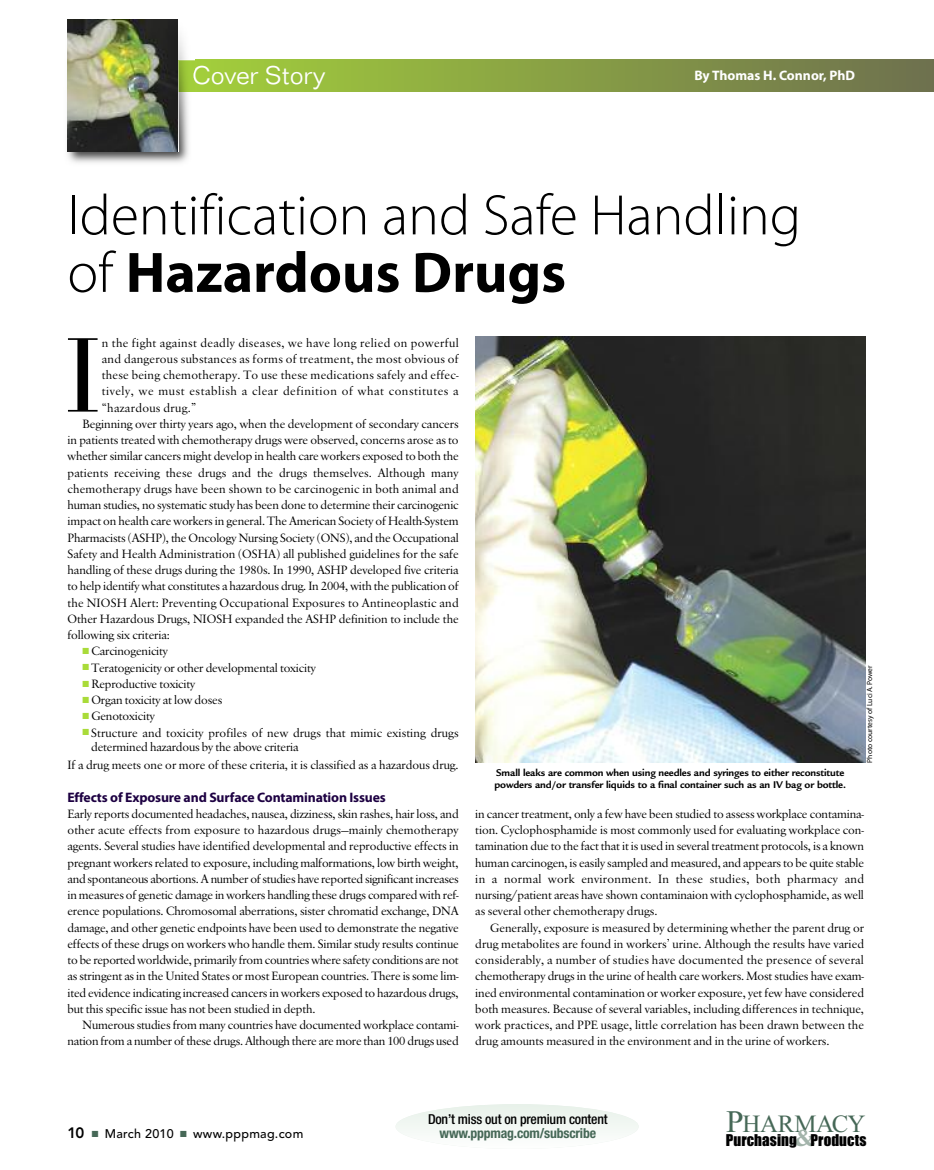
<style>
.page{position:relative;width:934px;height:1170px;background:#fff}
.page>*{position:absolute;margin:0;border:0;box-sizing:border-box;transform-origin:0 0}
.t1{font:104.25px "Bauer Bodoni";color:#000}
.t2{font:300 57.5px/57.5px "Myriad Pro";color:#000}
.t3{font:300 25px "Folio BT";color:#fff}
.t4{font:24.75px "Times New Roman";letter-spacing:-.01em;color:#466857}
.t5{font:15px "Impact";letter-spacing:.005em;color:#000}
.t6{font:700 13.75px "Myriad Pro";letter-spacing:-.01em;color:#1d0042}
.t7{font:500 condensed 13.75px "Helvetica Neue";letter-spacing:-.015em;color:#000}
.t8{font:700 condensed 13.75px "Helvetica Neue";letter-spacing:-.015em;color:#466857}
.t9{font:700 13.75px "Myriad Pro";color:#fff}
.t10{font:12.5px/16.2px "Sabon";letter-spacing:-.005em;color:#000;text-align:justify}
.t11{font:12.5px "Sabon";letter-spacing:.015em;color:#000}
.t12{font:12.5px "Sabon";letter-spacing:.02em;color:#000}
.t13{font:12.5px "Sabon";letter-spacing:.03em;color:#000}
.t14{font:12.5px "Sabon";letter-spacing:.045em;color:#000}
.t15{font:500 12.5px "Avenir";letter-spacing:.02em;color:#000}
.t16{font:12.5px "Sabon";letter-spacing:.025em;color:#000}
.t17{font:700 10.62px/11.2px "Legacy Sans";letter-spacing:-.01em;color:#000}
.t18{font:7.5px "Myriad Pro";letter-spacing:-.005em;color:#000}
.s1{font-weight:700}
.s2{color:#a9db39}
.s3{font-weight:800;font-size:15px}
.s4{color:#466857}
.s5{font-size:31.38px}
.s6{font-family:"Garamond";font-weight:700;font-size:26.75px;color:#a3b4ab}
</style>
<div class="page">
<svg style="left:194px;top:59px;width:740px;height:33px;background:#889f44"></svg>
<div style="left:396px;top:1104px;width:242px;height:45px;background:#f2f8f3;border-radius:50%"></div>
<img style="left:67px;top:19px;width:122px;height:144px">
<img style="left:179px;top:59px;width:15px;height:33px">
<svg style="left:193px;top:68px;width:1px;height:15px"></svg>
<img style="left:68px;top:19px;width:111px;height:133px">
<img style="left:475px;top:337px;width:390px;height:425px">
<h3 class="t3" style="left:192px;top:67px;width:135px">Cover Story</h3>
<p class="t9" style="left:694px;top:71px;width:162px">By Thomas H. Connor, PhD</p>
<h2 class="t2" style="left:68px;top:191px;width:735px">Identification and Safe Handling of <span class="s1">Hazardous Drugs</span></h2>
<h1 class="t1" style="left:65px;top:338px;width:36px">I</h1>
<p class="t13" style="left:102px;top:337px;width:358px">n the fight against deadly diseases, we have long relied on powerful</p>
<p class="t12" style="left:102px;top:354px;width:358px">and dangerous substances as forms of treatment, the most obvious of</p>
<p class="t12" style="left:102px;top:370px;width:358px">these being chemotherapy. To use these medications safely and effec-</p>
<p class="t14" style="left:102px;top:386px;width:358px">tively, we must establish a clear definition of what constitutes a</p>
<p class="t16" style="left:102px;top:402px;width:96px">“hazardous drug.”</p>
<p class="t10" style="left:83px;top:416px;width:378px">Beginning over thirty years ago, when the development of secondary cancers</p>
<p class="t10" style="left:67px;top:433px;width:393px">in patients treated with chemotherapy drugs were observed, concerns arose as to</p>
<p class="t10" style="left:67px;top:449px;width:393px">whether similar cancers might develop in health care workers exposed to both the</p>
<p class="t11" style="left:67px;top:467px;width:393px">patients receiving these drugs and the drugs themselves. Although many</p>
<p class="t11" style="left:67px;top:484px;width:393px">chemotherapy drugs have been shown to be carcinogenic in both animal and</p>
<p class="t10" style="left:67px;top:498px;width:393px">human studies, no systematic study has been done to determine their carcinogenic</p>
<p class="t10" style="left:67px;top:514px;width:393px">impact on health care workers in general. The American Society of Health-System</p>
<p class="t10" style="left:67px;top:530px;width:393px">Pharmacists (ASHP), the Oncology Nursing Society (ONS), and the Occupational</p>
<p class="t10" style="left:67px;top:546px;width:393px">Safety and Health Administration (OSHA) all published guidelines for the safe</p>
<p class="t10" style="left:67px;top:563px;width:393px">handling of these drugs during the 1980s. In 1990, ASHP developed five criteria</p>
<p class="t10" style="left:67px;top:579px;width:393px">to help identify what constitutes a hazardous drug. In 2004, with the publication of</p>
<p class="t11" style="left:67px;top:597px;width:393px">the NIOSH Alert: Preventing Occupational Exposures to Antineoplastic and</p>
<p class="t10" style="left:67px;top:611px;width:393px">Other Hazardous Drugs, NIOSH expanded the ASHP definition to include the</p>
<p class="t10" style="left:67px;top:628px;width:104px">following six criteria:</p>
<p class="t10" style="left:83px;top:644px;width:87px"><span class="s2">■</span> Carcinogenicity</p>
<p class="t10" style="left:83px;top:660px;width:235px"><span class="s2">■</span> Teratogenicity or other developmental toxicity</p>
<p class="t10" style="left:83px;top:676px;width:114px"><span class="s2">■</span> Reproductive toxicity</p>
<p class="t10" style="left:83px;top:693px;width:141px"><span class="s2">■</span> Organ toxicity at low doses</p>
<p class="t10" style="left:83px;top:709px;width:74px"><span class="s2">■</span> Genotoxicity</p>
<p class="t10" style="left:91px;top:726px;width:369px;line-height:14.4px;text-indent:-9px"><span class="s2">■</span> Structure and toxicity profiles of new drugs that mimic existing drugs determined hazardous by the above criteria</p>
<p class="t10" style="left:68px;top:758px;width:393px">If a drug meets one or more of these criteria, it is classified as a hazardous drug.</p>
<p class="t6" style="left:68px;top:792px;width:320px">Effects of Exposure and Surface Contamination Issues</p>
<p class="t10" style="left:67px;top:806px;width:393px">Early reports documented headaches, nausea, dizziness, skin rashes, hair loss, and other acute effects from exposure to hazardous drugs—mainly chemotherapy agents. Several studies have identified developmental and reproductive effects in pregnant workers related to exposure, including malformations, low birth weight, and spontaneous abortions. A number of studies have reported significant increases in measures of genetic damage in workers handling these drugs compared with ref&shy;erence populations. Chromosomal aberrations, sister chromatid exchange, DNA damage, and other genetic endpoints have been used to demonstrate the negative effects of these drugs on workers who handle them. Similar study results continue to be reported worldwide, primarily from countries where safety conditions are not as stringent as in the United States or most European countries. There is some lim&shy;ited evidence indicating increased cancers in workers exposed to hazardous drugs, but this specific issue has not been studied in depth.</p>
<p class="t10" style="left:67px;top:1018px;width:393px;text-align:right">Numerous studies from many countries have documented workplace contami&shy;nation from a number of these drugs. Although there are more than 100 drugs used</p>
<p class="t17" style="left:494px;top:768px;width:353px">Small leaks are common when using needles and syringes to either reconstitute powders and/or transfer liquids to a final container such as an IV bag or bottle.</p>
<p class="t18" style="left:867px;top:763px;width:98px;rotate:-90deg">Photo courtesy of Luci A. Power</p>
<p class="t10" style="left:475px;top:806px;width:390px">in cancer treatment, only a few have been studied to assess workplace contamina&shy;tion. Cyclophosphamide is most commonly used for evaluating workplace con&shy;tamination due to the fact that it is used in several treatment protocols, is a known human carcinogen, is easily sampled and measured, and appears to be quite stable in a normal work environment. In these studies, both pharmacy and nursing/patient areas have shown contaminaion with cyclophosphamide, as well as several other chemotherapy drugs.</p>
<p class="t10" style="left:475px;top:920px;width:390px;text-indent:15px">Generally, exposure is measured by determining whether the parent drug or drug metabolites are found in workers’ urine. Although the results have varied considerably, a number of studies have documented the presence of several chemotherapy drugs in the urine of health care workers. Most studies have exam&shy;ined environmental contamination or worker exposure, yet few have considered both measures. Because of several variables, including differences in technique, work practices, and PPE usage, little correlation has been drawn between the drug amounts measured in the environment and in the urine of workers.</p>
<p class="t15" style="left:68px;top:1129px;width:237px"><span class="s3">10</span> <span class="s4">■</span> March 2010 <span class="s4">■</span> www.pppmag.com</p>
<p class="t7" style="left:428px;top:1114px;width:181px">Don’t miss out on premium content</p>
<p class="t8" style="left:439px;top:1128px;width:158px">www.pppmag.com/subscribe</p>
<h3 class="t4" style="left:726px;top:1115px;width:141px"><span class="s5">P</span>HARMACY</h3>
<p class="t5" style="left:726px;top:1132px;width:142px">Purchasing<span class="s6">&amp;</span>Products</p>
</div>
